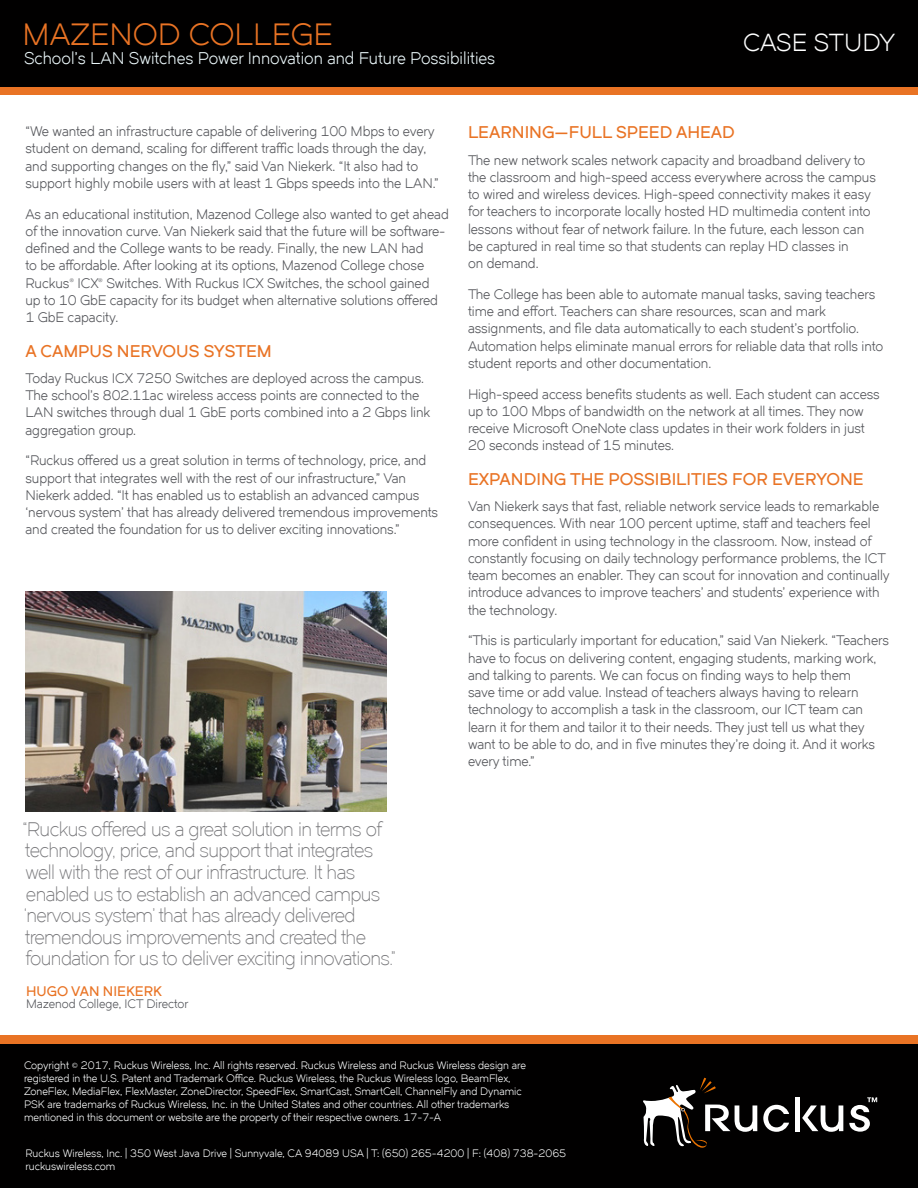
<style>
.page{position:relative;width:918px;height:1188px;background:#fff}
.page>*{position:absolute;margin:0;border:0;box-sizing:border-box;transform-origin:0 0}
.Main_Title{font:30px "Dual 400";color:#e97324}
.Main_Title-2{font:24px "Dual 400";color:#fff}
.PULL_QUOTE{font:19.5px/21.6px "Dual 300";letter-spacing:-.03em;color:#77777a}
.Main_Sub-Title{font:18px "Dual 400";color:#ebf7fa}
.BODY_SUBHEAD_Orange{font:16.5px "Dual 600";color:#e97324}
.Main_Sub-Title-2{font:16.5px "Dual 400";color:#ebf7fa}
.t1{font:13.5px/17.2px "Dual 400";letter-spacing:-.005em;color:#54555a}
.PULL_QUOTE_NAME{font:700 13.5px "Dual 400";color:#e97324}
.PULL_QUOTE_NAME-2{font:12px "Dual 400";color:#54555a}
.t2{font:10.5px/13.2px "Dual 400";color:#fff}
</style>
<div class="page">
<div style="left:0;top:86px;width:918px;height:8px;background:#e97324"></div>
<div style="left:0;top:0;width:918px;height:86px;background:#010000"></div>
<div style="left:0;top:1043px;width:918px;height:145px;background:#010000"></div>
<div style="left:0;top:1035px;width:918px;height:8px;background:#e97324"></div>
<svg style="left:643px;top:1077px;width:235px;height:70px"></svg>
<img style="left:26px;top:592px;width:361px;height:219px">
<p class="Main_Title" style="left:22px;top:15px;width:251px">TITL GOES HER</p>
<p class="Main_Title" style="left:22px;top:16px;width:312px">MAZENOD COLLEGE</p>
<p class="Main_Sub-Title-2" style="left:24px;top:49px;width:473px">School’s LAN Switches Power Innovation and Future Possibilities</p>
<p class="Main_Sub-Title" style="left:24px;top:48px;width:209px">SUB-TITLE GOES HERE</p>
<p class="Main_Title-2" style="left:743px;top:28px;width:154px">CASE STUDY</p>
<p class="Main_Title-2" style="left:753px;top:28px;width:144px">DATA HEET</p>
<p class="t1" style="left:26px;top:123px;width:415px">“We wanted an infrastructure capable of delivering 100 Mbps to every student on demand, scaling for different traffic loads through the day, and supporting changes on the fly,” said Van Niekerk. “It also had to support highly mobile users with at least 1 Gbps speeds into the LAN.”</p>
<p class="t1" style="left:26px;top:205px;width:425px">As an educational institution, Mazenod College also wanted to get ahead of the innovation curve. Van Niekerk said that the future will be software&shy;defined and the College wants to be ready. Finally, the new LAN had<br>to be affordable. After looking at its options, Mazenod College chose Ruckus<sup>®</sup> ICX<sup>®</sup> Switches. With Ruckus ICX Switches, the school gained<br>up to 10 GbE capacity for its budget when alternative solutions offered 1 GbE capacity.</p>
<p class="BODY_SUBHEAD_Orange" style="left:26px;top:340px;width:248px">A CAMPUS NERVOUS SYSTEM</p>
<p class="t1" style="left:26px;top:369px;width:406px">Today Ruckus ICX 7250 Switches are deployed across the campus.<br>The school’s 802.11ac wireless access points are connected to the LAN switches through dual 1 GbE ports combined into a 2 Gbps link aggregation group.</p>
<p class="t1" style="left:26px;top:452px;width:414px">“Ruckus offered us a great solution in terms of technology, price, and support that integrates well with the rest of our infrastructure,” Van Niekerk added. “It has enabled us to establish an advanced campus ‘nervous system’ that has already delivered tremendous improvements and created the foundation for us to deliver exciting innovations.”</p>
<p class="BODY_SUBHEAD_Orange" style="left:468px;top:122px;width:268px">LEARNING—FULL SPEED AHEAD</p>
<p class="t1" style="left:468px;top:151px;width:409px">The new network scales network capacity and broadband delivery to the classroom and high-speed access everywhere across the campus to wired and wireless devices. High-speed connectivity makes it easy for teachers to incorporate locally hosted HD multimedia content into lessons without fear of network failure. In the future, each lesson can be captured in real time so that students can replay HD classes in<br>on demand.</p>
<p class="t1" style="left:468px;top:285px;width:417px">The College has been able to automate manual tasks, saving teachers time and effort. Teachers can share resources, scan and mark assignments, and file data automatically to each student’s portfolio.<br>Automation helps eliminate manual errors for reliable data that rolls into student reports and other documentation.</p>
<p class="t1" style="left:468px;top:385px;width:413px">High-speed access benefits students as well. Each student can access up to 100 Mbps of bandwidth on the network at all times. They now receive Microsoft OneNote class updates in their work folders in just 20 seconds instead of 15 minutes.</p>
<p class="BODY_SUBHEAD_Orange" style="left:468px;top:469px;width:397px">EXPANDING THE POSSIBILITIES FOR EVERYONE</p>
<p class="t1" style="left:468px;top:498px;width:423px">Van Niekerk says that fast, reliable network service leads to remarkable consequences. With near 100 percent uptime, staff and teachers feel more confident in using technology in the classroom. Now, instead of constantly focusing on daily technology performance problems, the ICT team becomes an enabler. They can scout for innovation and continually introduce advances to improve teachers’ and students’ experience with the technology.</p>
<p class="t1" style="left:468px;top:632px;width:423px">“This is particularly important for education,” said Van Niekerk. “Teachers have to focus on delivering content, engaging students, marking work, and talking to parents. We can focus on finding ways to help them<br>save time or add value. Instead of teachers always having to relearn technology to accomplish a task in the classroom, our ICT team can learn it for them and tailor it to their needs. They just tell us what they want to be able to do, and in five minutes they’re doing it. And it works every time.”</p>
<p class="PULL_QUOTE" style="left:23px;top:818px;width:375px">“Ruckus offered us a great solution in terms of technology, price, and support that integrates well with the rest of our infrastructure. It has enabled us to establish an advanced campus ‘nervous system’ that has already delivered tremendous improvements and created the foundation for us to deliver exciting innovations.”</p>
<p class="PULL_QUOTE_NAME" style="left:26px;top:983px;width:137px">HUGO VAN NIEKERK</p>
<p class="PULL_QUOTE_NAME-2" style="left:26px;top:997px;width:164px">Mazenod College, ICT Director</p>
<p class="t2" style="left:24px;top:1058px;width:504px">Copyright © 2017, Ruckus Wireless, Inc. All rights reserved. Ruckus Wireless and Ruckus Wireless design are registered in the U.S. Patent and Trademark Office. Ruckus Wireless, the Ruckus Wireless logo, BeamFlex, ZoneFlex, MediaFlex, FlexMaster, ZoneDirector, SpeedFlex, SmartCast, SmartCell, ChannelFly and Dynamic PSK are trademarks of Ruckus Wireless, Inc. in the United States and other countries. All other trademarks mentioned in this document or website are the property of their respective owners. 17-7-A</p>
<p class="t2" style="left:26px;top:1147px;width:542px">Ruckus Wireless, Inc. | 350 West Java Drive | Sunnyvale, CA 94089 USA | T: (650) 265-4200 | F: (408) 738-2065 ruckuswireless.com</p>
</div>
